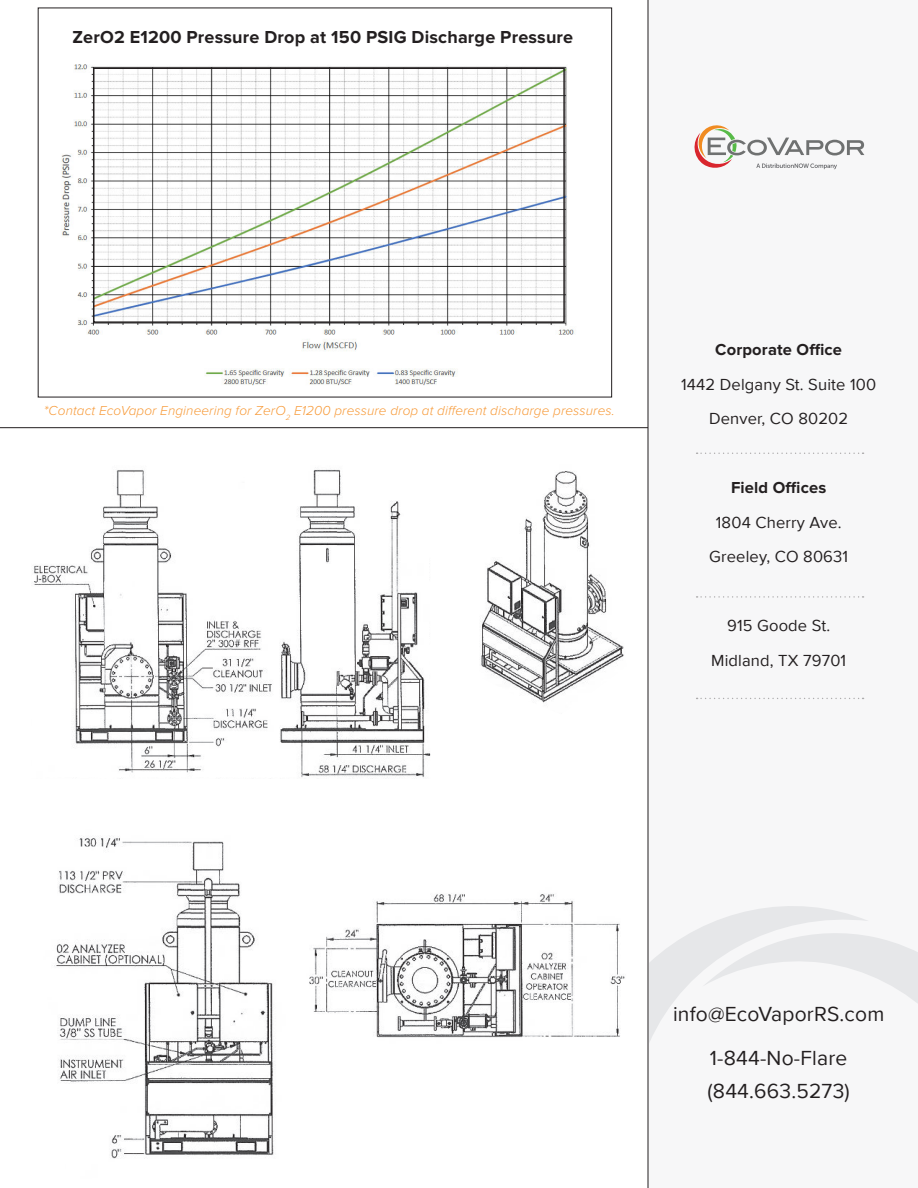
<style>
.page{position:relative;width:918px;height:1188px;background:#fff}
.page>*{position:absolute;margin:0;border:0;box-sizing:border-box;transform-origin:0 0}
.t1{font:21px/43.5px "Proxima Nova";letter-spacing:.01em;color:#231f20;text-align:center}
.t2{font:700 18px "Proxima Nova";letter-spacing:.01em;color:#231f20}
.t3{font:16.5px/34.5px "Proxima Nova";letter-spacing:.01em;color:#231f20;text-align:center}
.t4{font:700 16.5px "Proxima Nova";letter-spacing:.01em;color:#231f20}
.t5{font:italic 300 13.5px "Proxima Nova";letter-spacing:.01em;color:#f79937}
</style>
<div class="page">
<svg style="left:648px;top:0;width:217px;height:1188px"></svg>
<svg style="left:649px;top:889px;width:269px;height:155px"></svg>
<svg style="left:697px;top:453px;width:167px;height:1px"></svg>
<svg style="left:697px;top:596px;width:167px;height:2px"></svg>
<svg style="left:697px;top:698px;width:167px;height:1px"></svg>
<svg style="left:691px;top:123px;width:173px;height:47px"></svg>
<img style="left:34px;top:469px;width:396px;height:310px">
<img style="left:54px;top:838px;width:220px;height:321px">
<img style="left:480px;top:471px;width:144px;height:232px">
<img style="left:309px;top:894px;width:316px;height:144px">
<img style="left:49px;top:64px;width:529px;height:334px">
<hr style="left:0;top:427px;width:648px;height:1px;background:#231f20">
<div style="left:93px;top:67px;width:472px;height:256px;border:2px solid #231f20"></div>
<p class="t2" style="left:72px;top:30px;width:502px">ZerO2 E1200 Pressure Drop at 150 PSIG Discharge Pressure</p>
<p class="t5" style="left:44px;top:405px;width:572px">*Contact EcoVapor Engineering for ZerO<sub>2</sub> E1200 pressure drop at different discharge pressures.</p>
<p class="t4" style="left:715px;top:343px;width:128px">Corporate Office</p>
<p class="t3" style="left:681px;top:368px;width:197px">1442 Delgany St. Suite 100<br>Denver, CO 80202</p>
<p class="t4" style="left:731px;top:481px;width:97px">Field Offices</p>
<p class="t3" style="left:709px;top:506px;width:140px">1804 Cherry Ave.<br>Greeley, CO 80631</p>
<p class="t3" style="left:711px;top:610px;width:137px">915 Goode St.<br>Midland, TX 79701</p>
<p class="t1" style="left:673px;top:994px;width:213px">info@EcoVaporRS.com<br>1-844-No-Flare</p>
<p class="t1" style="left:708px;top:1070px;width:144px">(844.663.5273)</p>
</div>
